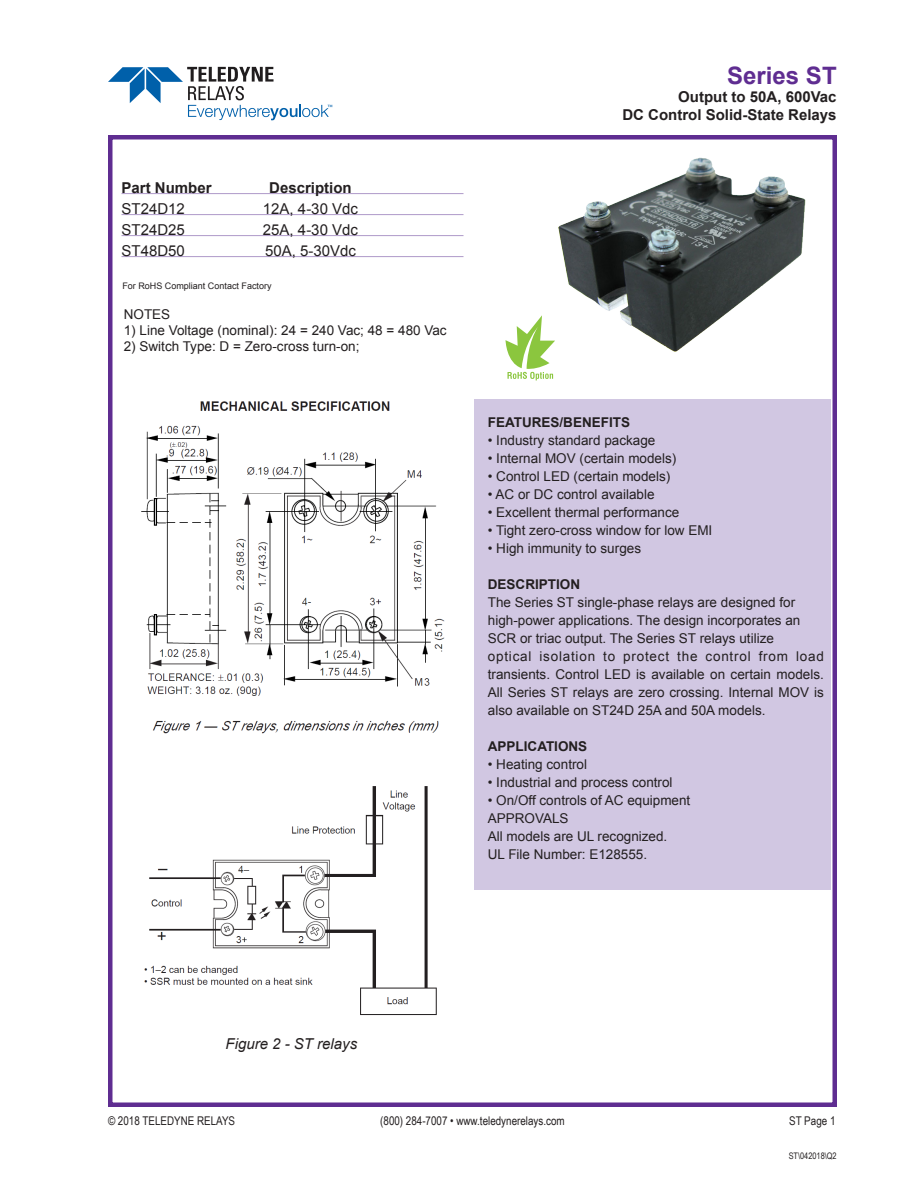
<style>
.page{position:relative;width:918px;height:1188px;background:#fff}
.page>*{position:absolute;margin:0;border:0;box-sizing:border-box;transform-origin:0 0}
.t1{font:700 24px "Arial";color:#5f2d91}
._4_tab_rule{font:700 15px/18px "Arial";color:#231f20;text-align:right}
._4_tab_rule-2{font:15px "Arial";color:#231f20}
.t2{font:italic 15px "Arial";color:#231f20}
.t3{font:13.5px/18px "Arial";color:#231f20;text-align:justify}
.t4{font:700 13.5px "Arial";color:#231f20}
.t5{font:12px "Arial Narrow";color:#231f20}
.t6{font:9px "Arial";color:#231f20}
.t7{font:9px "Arial Narrow";color:#231f20}
</style>
<div class="page">
<div style="left:108px;top:135px;width:729px;height:972px;border:4px solid #5f2d91"></div>
<svg style="left:108px;top:67px;width:224px;height:53px"></svg>
<hr style="left:122px;top:193px;width:342px;height:1px;background:#ae99c9">
<hr style="left:122px;top:214px;width:342px;height:1px;background:#ae99c9">
<hr style="left:122px;top:235px;width:342px;height:1px;background:#ae99c9">
<hr style="left:122px;top:256px;width:342px;height:1px;background:#ae99c9">
<div style="left:474px;top:400px;width:357px;height:490px;background:#d1c7e2"></div>
<svg style="left:506px;top:315px;width:49px;height:65px"></svg>
<img style="left:141px;top:401px;width:304px;height:333px">
<img style="left:558px;top:157px;width:248px;height:195px">
<img style="left:144px;top:786px;width:293px;height:230px">
<p class="_4_tab_rule" style="left:122px;top:179px;width:92px">Part Number</p>
<p class="_4_tab_rule" style="left:269px;top:179px;width:84px">Description</p>
<p class="_4_tab_rule-2" style="left:122px;top:199px;width:65px">ST24D12</p>
<p class="_4_tab_rule-2" style="left:263px;top:199px;width:97px">12A, 4-30 Vdc</p>
<p class="_4_tab_rule-2" style="left:122px;top:220px;width:65px">ST24D25</p>
<p class="_4_tab_rule-2" style="left:263px;top:220px;width:97px">25A, 4-30 Vdc</p>
<p class="_4_tab_rule-2" style="left:122px;top:241px;width:65px">ST48D50</p>
<p class="_4_tab_rule-2" style="left:265px;top:241px;width:92px">50A, 5-30Vdc</p>
<p class="t6" style="left:122px;top:280px;width:151px">For RoHS Compliant Contact Factory</p>
<p class="t3" style="left:124px;top:305px;width:48px">NOTES</p>
<p class="t3" style="left:124px;top:322px;width:324px">1) Line Voltage (nominal): 24 = 240 Vac; 48 = 480 Vac</p>
<p class="t3" style="left:124px;top:338px;width:237px">2) Switch Type: D = Zero-cross turn-on;</p>
<h1 class="t1" style="left:727px;top:60px;width:111px">Series ST</h1>
<p class="_4_tab_rule" style="left:622px;top:89px;width:216px">Output to 50A, 600Vac<br>DC Control Solid-State Relays</p>
<p class="t4" style="left:488px;top:414px;width:144px">FEATURES/BENEFITS</p>
<p class="t3" style="left:488px;top:432px;width:169px">• Industry standard package</p>
<p class="t3" style="left:488px;top:450px;width:190px">• Internal MOV (certain models)</p>
<p class="t3" style="left:488px;top:468px;width:184px">• Control LED (certain models)</p>
<p class="t3" style="left:488px;top:486px;width:168px">• AC or DC control available</p>
<p class="t3" style="left:488px;top:504px;width:193px">• Excellent thermal performance</p>
<p class="t3" style="left:488px;top:522px;width:226px">• Tight zero-cross window for low EMI</p>
<p class="t3" style="left:488px;top:540px;width:155px">• High immunity to surges</p>
<p class="t4" style="left:488px;top:576px;width:94px">DESCRIPTION</p>
<p class="t3" style="left:488px;top:594px;width:309px">The Series ST single-phase relays are designed for</p>
<p class="t3" style="left:488px;top:612px;width:314px">high-power applications. The design incorporates an</p>
<p class="t3" style="left:488px;top:630px;width:288px">SCR or triac output. The Series ST relays utilize</p>
<p class="t3" style="left:488px;top:648px;width:338px">optical isolation to protect the control from load transients. Control LED is available on certain models.<br>All Series ST relays are zero crossing. Internal MOV is also available on ST24D 25A and 50A models.</p>
<p class="t4" style="left:488px;top:738px;width:101px">APPLICATIONS</p>
<p class="t3" style="left:488px;top:756px;width:101px">• Heating control</p>
<p class="t3" style="left:488px;top:774px;width:186px">• Industrial and process control</p>
<p class="t3" style="left:488px;top:792px;width:204px">• On/Off controls of AC equipment</p>
<p class="t3" style="left:488px;top:810px;width:82px">APPROVALS</p>
<p class="t3" style="left:488px;top:828px;width:181px">All models are UL recognized.</p>
<p class="t3" style="left:488px;top:846px;width:161px">UL File Number: E128555.</p>
<p class="t2" style="left:226px;top:1034px;width:133px">Figure 2 - ST relays</p>
<p class="t5" style="left:108px;top:1112px;width:129px">© 2018 TELEDYNE RELAYS</p>
<p class="t5" style="left:380px;top:1112px;width:186px">(800) 284-7007 • www.teledynerelays.com</p>
<p class="t5" style="left:789px;top:1112px;width:48px">ST Page 1</p>
<p class="t7" style="left:789px;top:1149px;width:50px">ST\042018\Q2</p>
</div>
